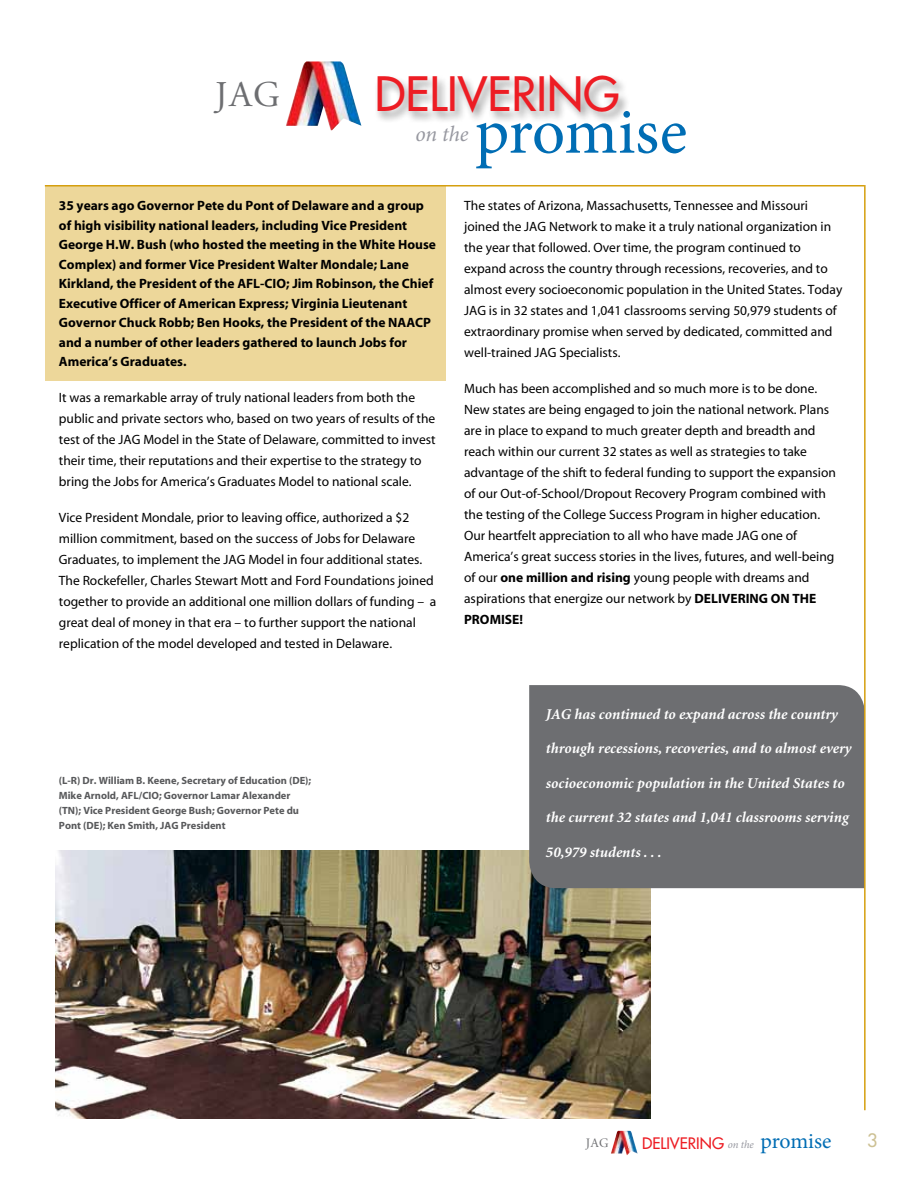
<style>
.page{position:relative;width:918px;height:1188px;background:#fff}
.page>*{position:absolute;margin:0;border:0;box-sizing:border-box;transform-origin:0 0}
.t1{font:65.25px "Minion Pro";letter-spacing:-.005em;color:#006db4}
.t2{font:46.05px "Futura";color:#ed1d24}
.t3{font:36.15px "Adobe Garamond Pro";color:#6d6e71}
.t4{font:italic 21.9px "Minion Pro";color:#9798a0}
.t5{font:18px "Futura";color:#cdc194}
.t6{font:15.45px "Futura";color:#ed1d24}
.t7{font:italic 700 15px "Minion";color:#fff}
.t8{font:13.5px/21px "Myriad";color:#000}
.t9{font:700 13.5px/19.5px "Myriad";color:#000}
.t10{font:12.75px "Adobe Garamond Pro";color:#6d6e71}
.t11{font:700 10.5px/15px "Myriad";color:#58595b}
.s1{font-weight:700}
.s2{font-family:"Minion Pro";font-style:italic;font-size:10.8px;color:#9798a0}
.s3{font-family:"Minion Pro";font-size:21.9px;color:#006db4}
</style>
<div class="page">
<img style="left:612px;top:1131px;width:9px;height:20px">
<div style="left:45px;top:185px;width:401px;height:195px;background:#edd79a"></div>
<img style="left:55px;top:850px;width:596px;height:269px">
<div style="left:374px;top:74px;width:257px;height:51px;background:#000;opacity:.4"></div>
<img style="left:288px;top:61px;width:27px;height:57px">
<div style="left:529px;top:685px;width:335px;height:203px;background:#6d6e71"></div>
<hr style="left:45px;top:185px;width:819px;height:2px;background:#d59f0f">
<hr style="left:864px;top:185px;width:2px;height:925px;background:#d59f0f">
<h3 class="t3" style="left:215px;top:73px;width:67px">JAG</h3>
<h2 class="t2" style="left:375px;top:64px;width:246px">DELIVERING</h2>
<h3 class="t4" style="left:415px;top:119px;width:55px">on the</h3>
<h1 class="t1" style="left:475px;top:88px;width:214px">promise</h1>
<p class="t9" style="left:59px;top:196px;width:379px">35 years ago Governor Pete du Pont of Delaware and a group of high visibility national leaders, including Vice President George H.W. Bush (who hosted the meeting in the White House Complex) and former Vice President Walter Mondale; Lane Kirkland, the President of the AFL-CIO; Jim Robinson, the Chief Executive Officer of American Express; Virginia Lieutenant Governor Chuck Robb; Ben Hooks, the President of the NAACP and a number of other leaders gathered to launch Jobs for America’s Graduates.</p>
<p class="t8" style="left:59px;top:388px;width:378px">It was a remarkable array of truly national leaders from both the public and private sectors who, based on two years of results of the test of the JAG Model in the State of Delaware, committed to invest their time, their reputations and their expertise to the strategy to bring the Jobs for America’s Graduates Model to national scale.</p>
<p class="t8" style="left:59px;top:508px;width:379px">Vice President Mondale, prior to leaving office, authorized a $2 million commitment, based on the success of Jobs for Delaware Graduates, to implement the JAG Model in four additional states.<br>The Rockefeller, Charles Stewart Mott and Ford Foundations joined together to provide an additional one million dollars of funding – a great deal of money in that era – to further support the national replication of the model developed and tested in Delaware.</p>
<p class="t11" style="left:59px;top:774px;width:254px">(L-R) Dr. William B. Keene, Secretary of Education (DE); Mike Arnold, AFL/CIO; Governor Lamar Alexander (TN); Vice President George Bush; Governor Pete du Pont (DE); Ken Smith, JAG President</p>
<p class="t8" style="left:464px;top:196px;width:380px">The states of Arizona, Massachusetts, Tennessee and Missouri joined the JAG Network to make it a truly national organization in the year that followed. Over time, the program continued to expand across the country through recessions, recoveries, and to almost every socioeconomic population in the United States. Today JAG is in 32 states and 1,041 classrooms serving 50,979 students of extraordinary promise when served by dedicated, committed and well-trained JAG Specialists.</p>
<p class="t8" style="left:464px;top:379px;width:373px">Much has been accomplished and so much more is to be done.<br>New states are being engaged to join the national network. Plans are in place to expand to much greater depth and breadth and reach within our current 32 states as well as strategies to take advantage of the shift to federal funding to support the expansion of our Out-of-School/Dropout Recovery Program combined with the testing of the College Success Program in higher education.<br>Our heartfelt appreciation to all who have made JAG one of America’s great success stories in the lives, futures, and well-being of our <span class="s1">one million and rising</span> young people with dreams and aspirations that energize our network by <span class="s1">DELIVERING ON THE PROMISE!</span></p>
<p class="t7" style="left:546px;top:706px;width:294px">JAG has continued to expand across the country</p>
<p class="t7" style="left:546px;top:741px;width:307px">through recessions, recoveries, and to almost every</p>
<p class="t7" style="left:546px;top:775px;width:300px">socioeconomic population in the United States to</p>
<p class="t7" style="left:546px;top:810px;width:304px">the current 32 states and 1,041 classrooms serving</p>
<p class="t7" style="left:546px;top:844px;width:117px">50,979 students . . .</p>
<p class="t10" style="left:586px;top:1135px;width:25px">JAG</p>
<p class="t6" style="left:642px;top:1133px;width:191px">DELIVERING <span class="s2">on the</span> <span class="s3">promise</span></p>
<h3 class="t5" style="left:867px;top:1128px;width:12px">3</h3>
</div>
